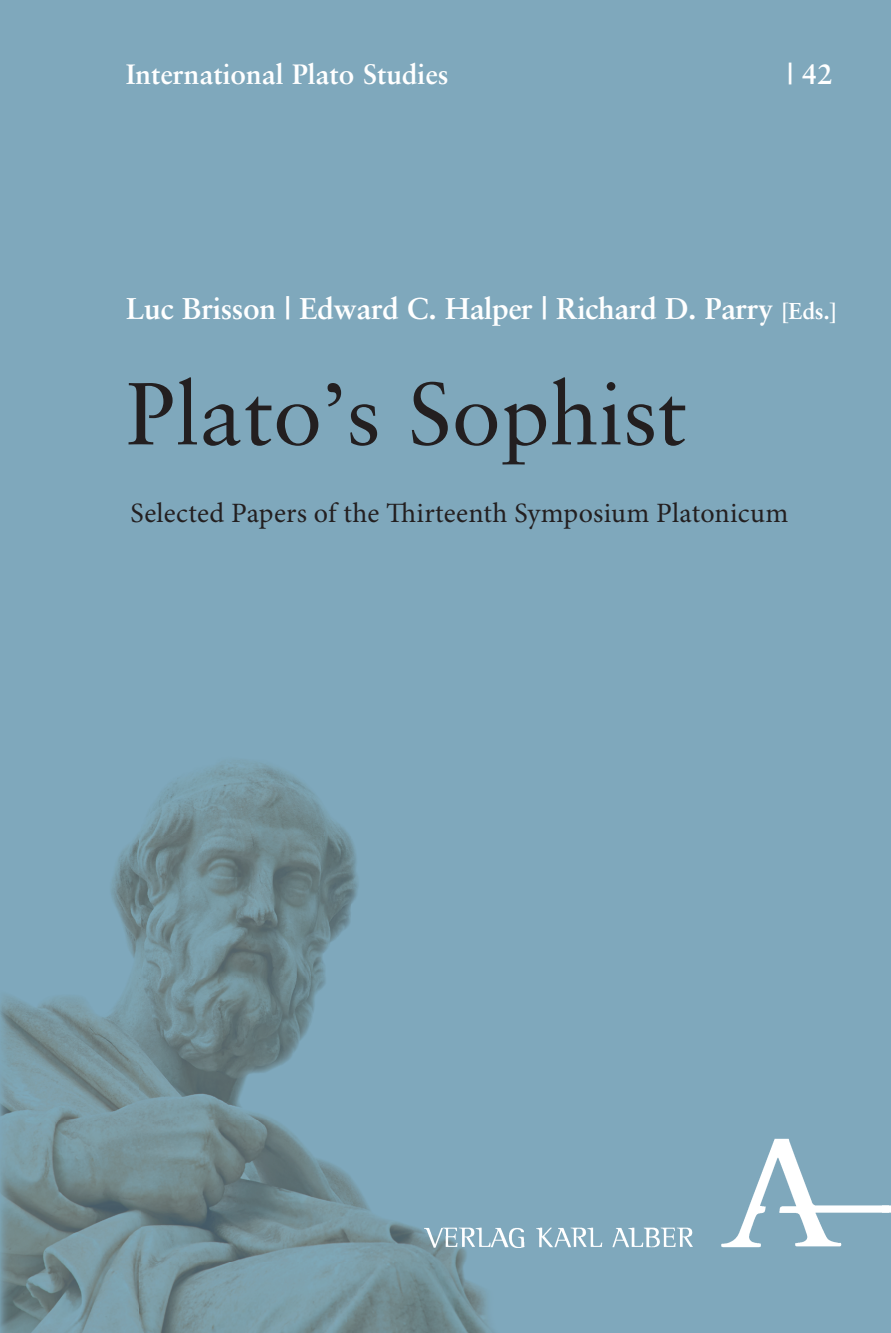
<style>
.page{position:relative;width:891px;height:1333px;background:#fff}
.page>*{position:absolute;margin:0;border:0;box-sizing:border-box;transform-origin:0 0}
.t1{font:88px "Sabon LT Std";color:#231f20}
.t2{font:700 30px "Sabon LT Std";letter-spacing:-.015em;color:#fff}
.t3{font:28px "Minion Pro";letter-spacing:.01em;color:#231f20}
.t4{font:700 28px "Sabon LT Std";color:#fff}
.s1{font-size:23px}
</style>
<div class="page">
<div style="left:0;top:0;width:890px;height:1332px;background:#7fa8bc"></div>
<img style="left:0;top:760px;width:556px;height:572px">
<img style="left:424px;top:1138px;width:458px;height:109px">
<img style="left:882px;top:1205px;width:8px;height:8px">
<p class="t4" style="left:126px;top:57px;width:324px">International Plato Studies</p>
<p class="t4" style="left:786px;top:57px;width:47px">| 42</p>
<p class="t2" style="left:126px;top:290px;width:712px">Luc Brisson | Edward C. Halper | Richard D. Parry <span class="s1">[Eds.]</span></p>
<h1 class="t1" style="left:126px;top:361px;width:562px">Plato’s Sophist</h1>
<p class="t3" style="left:130px;top:496px;width:250px">Selected Papers of the</p>
<p class="t3" style="left:416px;top:496px;width:373px">irteenth Symposium Platonicum</p>
</div>
